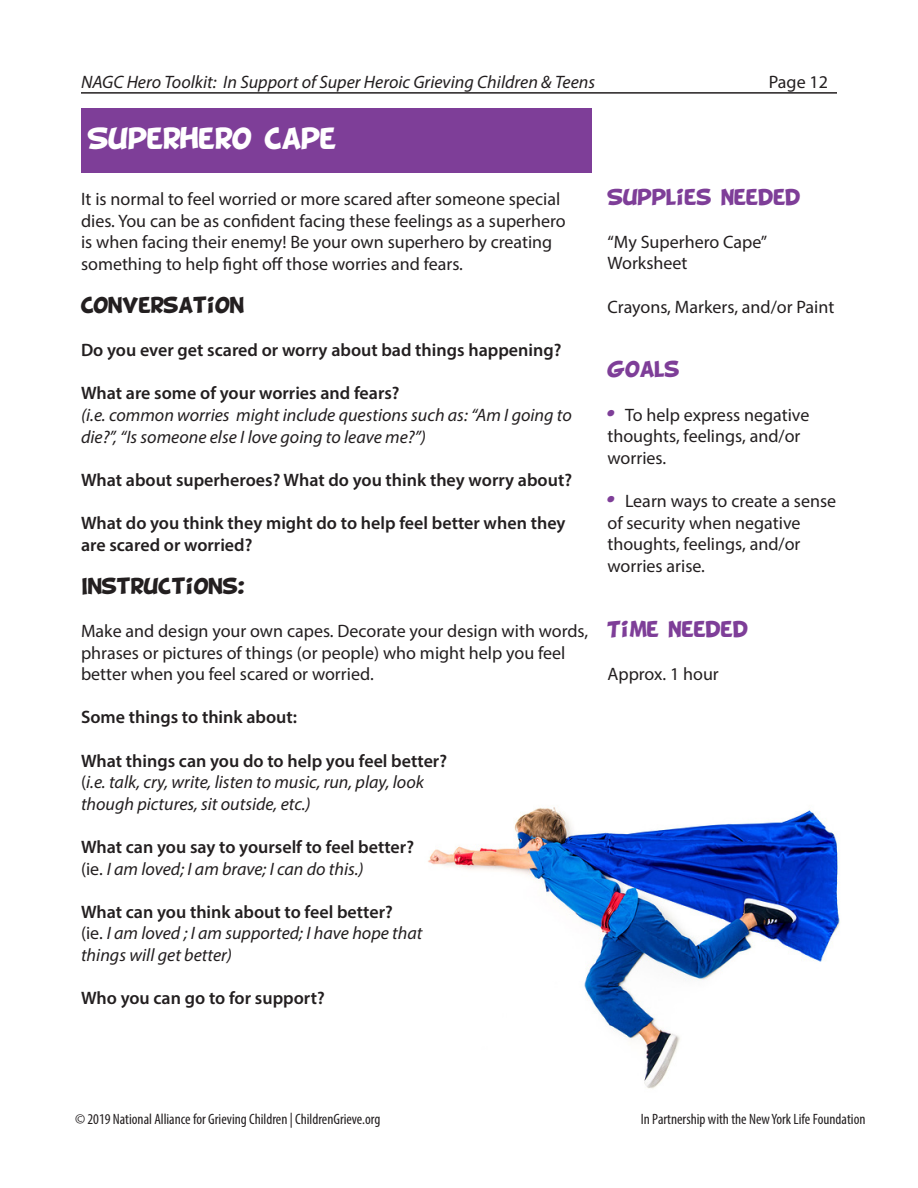
<style>
.page{position:relative;width:918px;height:1188px;background:#fff}
.page>*{position:absolute;margin:0;border:0;box-sizing:border-box;transform-origin:0 0}
.t1{font:24px "BD Cartoon Shout";color:#fff}
.t2{font:18px/21.6px "Myriad Pro";color:#231f20}
.t3{font:italic 18px/21.6px "Myriad Pro";color:#231f20}
.t4{font:600 18px/21.6px "Myriad Pro";color:#231f20}
.t5{font:18px "BD Cartoon Shout";color:#7e3e98}
.t6{font:18px "BD Cartoon Shout";color:#231f20}
.t7{font:condensed 15px "Myriad Pro";color:#231f20}
.s1{font-weight:600;font-style:normal}
.s2{font-style:normal}
.s3{font-weight:400}
.s4{font-weight:400;font-style:italic}
.s5{font-family:"BD Cartoon Shout";color:#7e3e98}
</style>
<div class="page">
<hr style="left:81px;top:92px;width:756px;height:2px;background:#231f20">
<div style="left:81px;top:108px;width:511px;height:64px;background:#7e3e98"></div>
<img style="left:428px;top:807px;width:412px;height:282px">
<p class="t3" style="left:81px;top:71px;width:516px">NAGC Hero Toolkit: In Support of Super Heroic Grieving Children &amp; Teens</p>
<p class="t1" style="left:88px;top:126px;width:250px">SUPERHERO CAPE</p>
<p class="t2" style="left:769px;top:71px;width:61px">Page 12</p>
<p class="t2" style="left:81px;top:188px;width:486px">It is normal to feel worried or more scared after someone special dies. You can be as confident facing these feelings as a superhero is when facing their enemy! Be your own superhero by creating something to help fight off those worries and fears.</p>
<p class="t6" style="left:81px;top:296px;width:165px">CONVERSATION</p>
<p class="t4" style="left:81px;top:339px;width:482px">Do you ever get scared or worry about bad things happening?</p>
<p class="t3" style="left:81px;top:382px;width:492px"><span class="s1">What are some of your worries and fears?<br></span>(i.e. common worries might include questions such as: “Am I going to die?”, “Is someone else I love going to leave me?”)</p>
<p class="t4" style="left:81px;top:469px;width:493px">What about superheroes? What do you think they worry about?</p>
<p class="t4" style="left:81px;top:512px;width:486px">What do you think they might do to help feel better when they are scared or worried?</p>
<p class="t6" style="left:81px;top:577px;width:165px">INSTRUCTIONS:</p>
<p class="t2" style="left:81px;top:620px;width:509px">Make and design your own capes. Decorate your design with words, phrases or pictures of things (or people) who might help you feel better when you feel scared or worried.</p>
<p class="t4" style="left:81px;top:706px;width:218px">Some things to think about:</p>
<p class="t4" style="left:81px;top:749px;width:368px">What things can you do to help you feel better?</p>
<p class="t3" style="left:81px;top:771px;width:345px"><span class="s2">(</span>i.e. talk, cry, write, listen to music, run, play, look though pictures, sit outside, etc.)</p>
<p class="t4" style="left:81px;top:836px;width:335px">What can you say to yourself to feel better? <span class="s3">(ie.</span> <span class="s4">I am loved; I am brave; I can do this.)</span></p>
<p class="t3" style="left:81px;top:901px;width:343px"><span class="s1">What can you think about to feel better?<br></span><span class="s2">(ie.</span> I am loved ; I am supported; I have hope that things will get better)</p>
<p class="t4" style="left:81px;top:987px;width:245px">Who you can go to for support?</p>
<p class="t5" style="left:608px;top:188px;width:195px">SUPPLIES NEEDED</p>
<p class="t2" style="left:608px;top:231px;width:161px">“My Superhero Cape”<br>Worksheet</p>
<p class="t2" style="left:608px;top:296px;width:228px">Crayons, Markers, and/or Paint</p>
<p class="t5" style="left:608px;top:360px;width:74px">GOALS</p>
<p class="t2" style="left:608px;top:404px;width:203px"><span class="s5">•</span> To help express negative thoughts, feelings, and/or worries.</p>
<p class="t2" style="left:608px;top:490px;width:230px"><span class="s5">•</span> Learn ways to create a sense of security when negative thoughts, feelings, and/or worries arise.</p>
<p class="t5" style="left:608px;top:620px;width:143px">TIME NEEDED</p>
<p class="t2" style="left:608px;top:663px;width:113px">Approx. 1 hour</p>
<p class="t7" style="left:75px;top:1110px;width:307px">© 2019 National Alliance for Grieving Children | ChildrenGrieve.org</p>
<p class="t7" style="left:641px;top:1110px;width:226px">In Partnership with the New York Life Foundation</p>
</div>
